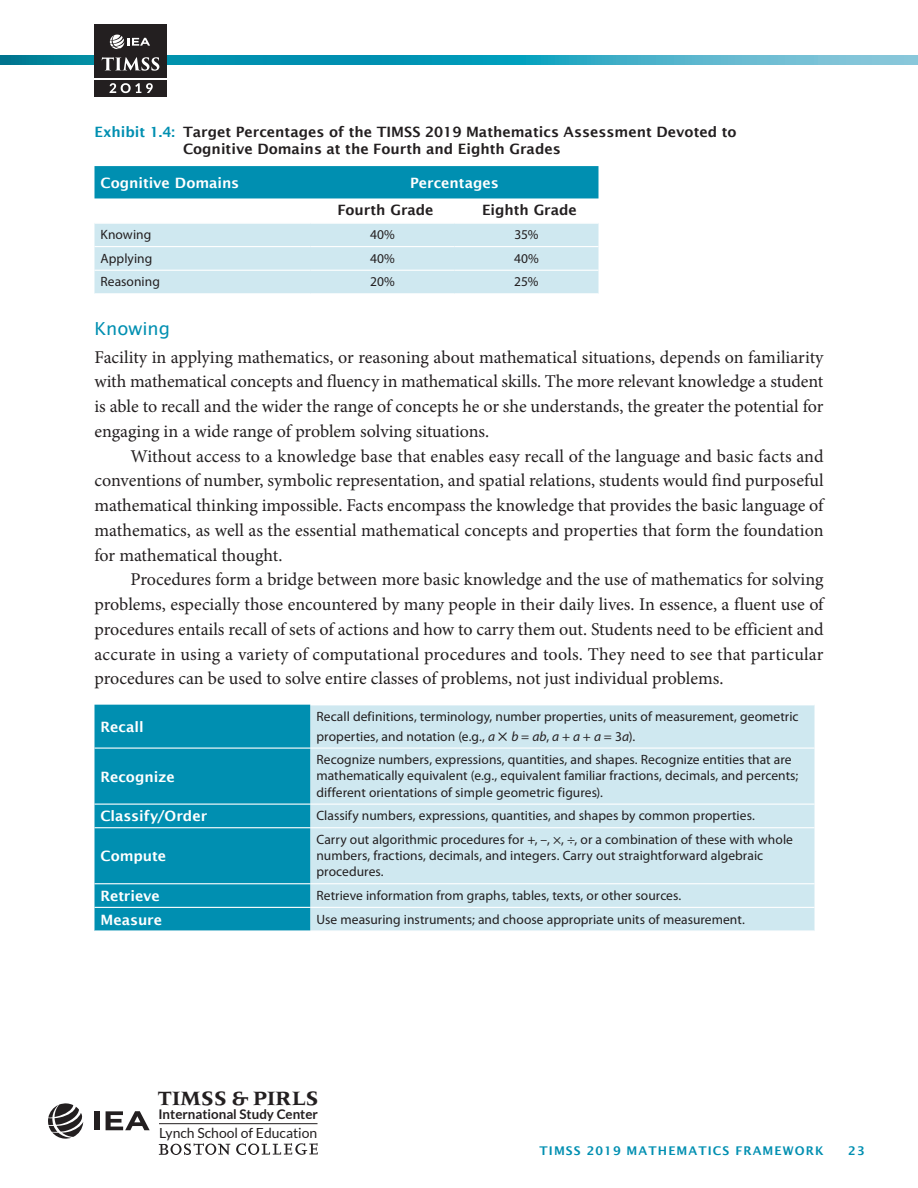
<style>
.page{position:relative;width:918px;height:1188px;background:#fff}
.page>*{position:absolute;margin:0;border:0;box-sizing:border-box;transform-origin:0 0}
.t1{font:700 21px "Meridien LT Std";color:#231f20}
.Body{font:18px/24.8px "Minion Pro";letter-spacing:-.005em;color:#231f20;text-align:justify}
.Body_First{font:18px/24.8px "Minion Pro";letter-spacing:-.005em;color:#231f20;text-align:justify}
.Heading_2{font:18px "Lucida Sans Unicode";color:#008fb1}
.Exhibit_Title{font:600 14.25px/17.1px "Lucida Sans";color:#231f20}
.Exhibit_Head_L_white{font:600 14.25px "Lucida Sans";letter-spacing:-.005em;color:#fff}
.Exhibit_Head_Ctr{font:600 14.25px "Lucida Sans";letter-spacing:-.005em;color:#231f20}
.Exhibit_Head_Ctr_whi{font:600 14.25px "Lucida Sans";color:#fff}
.t2{font:13.95px "Lato";color:#231f20}
.Exhibit_Text_Left{font:13.5px/16.2px "Myriad Pro";letter-spacing:.005em;color:#231f20}
.Exhibit_Text_Left-2{font:13.5px/19.8px "Myriad Pro";letter-spacing:.005em;color:#221e1f}
.Exhibit_Text_Ctr{font:13.5px "Myriad Pro";letter-spacing:.01em;color:#231f20}
.t3{font:700 13.35px "Lato";color:#231f20}
.t4{font:600 12px "Lucida Sans";letter-spacing:.09em;color:#008fb1}
.s1{color:#008fb1}
.s2{font-style:italic;color:#231f20}
.s3{font-size:16.5px}
</style>
<div class="page">
<svg style="left:48px;top:1103px;width:35px;height:36px"></svg>
<div style="left:95px;top:1111px;width:5px;height:19px;background:#231f20"></div>
<svg style="left:106px;top:1111px;width:44px;height:19px"></svg>
<svg style="left:159px;top:1143px;width:71px;height:12px"></svg>
<svg style="left:236px;top:1143px;width:82px;height:12px"></svg>
<hr style="left:159px;top:1123px;width:159px;height:1px;background:#231f20">
<svg style="left:0;top:56px;width:918px;height:9px;background:#2aa2bd"></svg>
<div style="left:94px;top:80px;width:73px;height:16px;background:#231f20"></div>
<div style="left:94px;top:24px;width:73px;height:54px;background:#231f20"></div>
<svg style="left:110px;top:83px;width:43px;height:10px"></svg>
<svg style="left:102px;top:57px;width:57px;height:14px"></svg>
<svg style="left:110px;top:35px;width:40px;height:14px"></svg>
<div style="left:94px;top:166px;width:504px;height:32px;background:#008fb1"></div>
<div style="left:94px;top:224px;width:504px;height:69px;background:#cfe8f0"></div>
<hr style="left:94px;top:246px;width:216px;height:1px;background:#fff">
<hr style="left:310px;top:246px;width:144px;height:1px;background:#fff">
<hr style="left:454px;top:246px;width:144px;height:1px;background:#fff">
<hr style="left:94px;top:270px;width:216px;height:1px;background:#fff">
<hr style="left:310px;top:270px;width:144px;height:1px;background:#fff">
<hr style="left:454px;top:270px;width:144px;height:1px;background:#fff">
<div style="left:94px;top:705px;width:216px;height:225px;background:#008fb1"></div>
<div style="left:310px;top:705px;width:504px;height:225px;background:#cfe8f0"></div>
<hr style="left:94px;top:748px;width:216px;height:1px;background:#fff">
<hr style="left:310px;top:748px;width:504px;height:1px;background:#fff">
<hr style="left:94px;top:804px;width:216px;height:1px;background:#fff">
<hr style="left:310px;top:804px;width:504px;height:1px;background:#fff">
<hr style="left:94px;top:827px;width:216px;height:1px;background:#fff">
<hr style="left:310px;top:827px;width:504px;height:1px;background:#fff">
<hr style="left:94px;top:883px;width:216px;height:1px;background:#fff">
<hr style="left:310px;top:883px;width:504px;height:1px;background:#fff">
<hr style="left:94px;top:907px;width:216px;height:1px;background:#fff">
<hr style="left:310px;top:907px;width:504px;height:1px;background:#fff">
<p class="Exhibit_Title" style="left:183px;top:123px;width:555px;text-indent:-88px"><span class="s1">Exhibit 1.4:</span> Target Percentages of the TIMSS 2019 Mathematics Assessment Devoted to<br>Cognitive Domains at the Fourth and Eighth Grades</p>
<p class="Exhibit_Head_L_white" style="left:100px;top:175px;width:140px">Cognitive Domains</p>
<p class="Exhibit_Head_Ctr_whi" style="left:410px;top:175px;width:90px">Percentages</p>
<p class="Exhibit_Head_Ctr" style="left:337px;top:202px;width:98px">Fourth Grade</p>
<p class="Exhibit_Head_Ctr" style="left:482px;top:202px;width:96px">Eighth Grade</p>
<p class="Exhibit_Text_Left" style="left:100px;top:227px;width:52px">Knowing</p>
<p class="Exhibit_Text_Ctr" style="left:370px;top:227px;width:26px">40%</p>
<p class="Exhibit_Text_Ctr" style="left:514px;top:227px;width:26px">35%</p>
<p class="Exhibit_Text_Left" style="left:100px;top:250px;width:53px">Applying</p>
<p class="Exhibit_Text_Ctr" style="left:370px;top:251px;width:26px">40%</p>
<p class="Exhibit_Text_Ctr" style="left:514px;top:251px;width:26px">40%</p>
<p class="Exhibit_Text_Left" style="left:100px;top:274px;width:61px">Reasoning</p>
<p class="Exhibit_Text_Ctr" style="left:370px;top:274px;width:26px">20%</p>
<p class="Exhibit_Text_Ctr" style="left:514px;top:274px;width:26px">25%</p>
<p class="Heading_2" style="left:94px;top:314px;width:77px">Knowing</p>
<p class="Body_First" style="left:94px;top:345px;width:730px">Facility in applying mathematics, or reasoning about mathematical situations, depends on familiarity with mathematical concepts and fluency in mathematical skills. The more relevant knowledge a student is able to recall and the wider the range of concepts he or she understands, the greater the potential for engaging in a wide range of problem solving situations.</p>
<p class="Body" style="left:94px;top:444px;width:731px;text-indent:36px">Without access to a knowledge base that enables easy recall of the language and basic facts and conventions of number, symbolic representation, and spatial relations, students would find purposeful mathematical thinking impossible. Facts encompass the knowledge that provides the basic language of mathematics, as well as the essential mathematical concepts and properties that form the foundation for mathematical thought.</p>
<p class="Body" style="left:94px;top:567px;width:731px;text-indent:36px">Procedures form a bridge between more basic knowledge and the use of mathematics for solving problems, especially those encountered by many people in their daily lives. In essence, a fluent use of procedures entails recall of sets of actions and how to carry them out. Students need to be efficient and accurate in using a variety of computational procedures and tools. They need to see that particular procedures can be used to solve entire classes of problems, not just individual problems.</p>
<p class="Exhibit_Head_L_white" style="left:100px;top:719px;width:45px">Recall</p>
<p class="Exhibit_Text_Left-2" style="left:316px;top:707px;width:484px">Recall definitions, terminology, number properties, units of measurement, geometric properties, and notation (e.g., <span class="s2">a</span> <span class="s3">×</span> <span class="s2">b</span> = <span class="s2">ab</span>, <span class="s2">a</span> + <span class="s2">a</span> + <span class="s2">a</span> = 3<span class="s2">a</span>).</p>
<p class="Exhibit_Head_L_white" style="left:100px;top:768px;width:76px">Recognize</p>
<p class="Exhibit_Text_Left" style="left:316px;top:752px;width:483px">Recognize numbers, expressions, quantities, and shapes. Recognize entities that are mathematically equivalent (e.g., equivalent familiar fractions, decimals, and percents; different orientations of simple geometric figures).</p>
<p class="Exhibit_Head_L_white" style="left:100px;top:808px;width:108px">Classify/Order</p>
<p class="Exhibit_Text_Left" style="left:316px;top:808px;width:440px">Classify numbers, expressions, quantities, and shapes by common properties.</p>
<p class="Exhibit_Head_L_white" style="left:100px;top:848px;width:67px">Compute</p>
<p class="Exhibit_Text_Left" style="left:316px;top:832px;width:478px">Carry out algorithmic procedures for +, –, ×, ÷, or a combination of these with whole numbers, fractions, decimals, and integers. Carry out straightforward algebraic procedures.</p>
<p class="Exhibit_Head_L_white" style="left:100px;top:888px;width:61px">Retrieve</p>
<p class="Exhibit_Text_Left" style="left:316px;top:888px;width:366px">Retrieve information from graphs, tables, texts, or other sources.</p>
<p class="Exhibit_Head_L_white" style="left:100px;top:911px;width:63px">Measure</p>
<p class="Exhibit_Text_Left" style="left:316px;top:911px;width:430px">Use measuring instruments; and choose appropriate units of measurement.</p>
<p class="t1" style="left:158px;top:1086px;width:162px">TIMSS &amp; PIRLS</p>
<p class="t2" style="left:159px;top:1125px;width:160px">Lynch School of Education</p>
<p class="t3" style="left:158px;top:1106px;width:161px">International Study Center</p>
<p class="t4" style="left:540px;top:1144px;width:286px">TIMSS 2019 MATHEMATICS FRAMEWORK</p>
<p class="t4" style="left:848px;top:1144px;width:18px">23</p>
</div>
